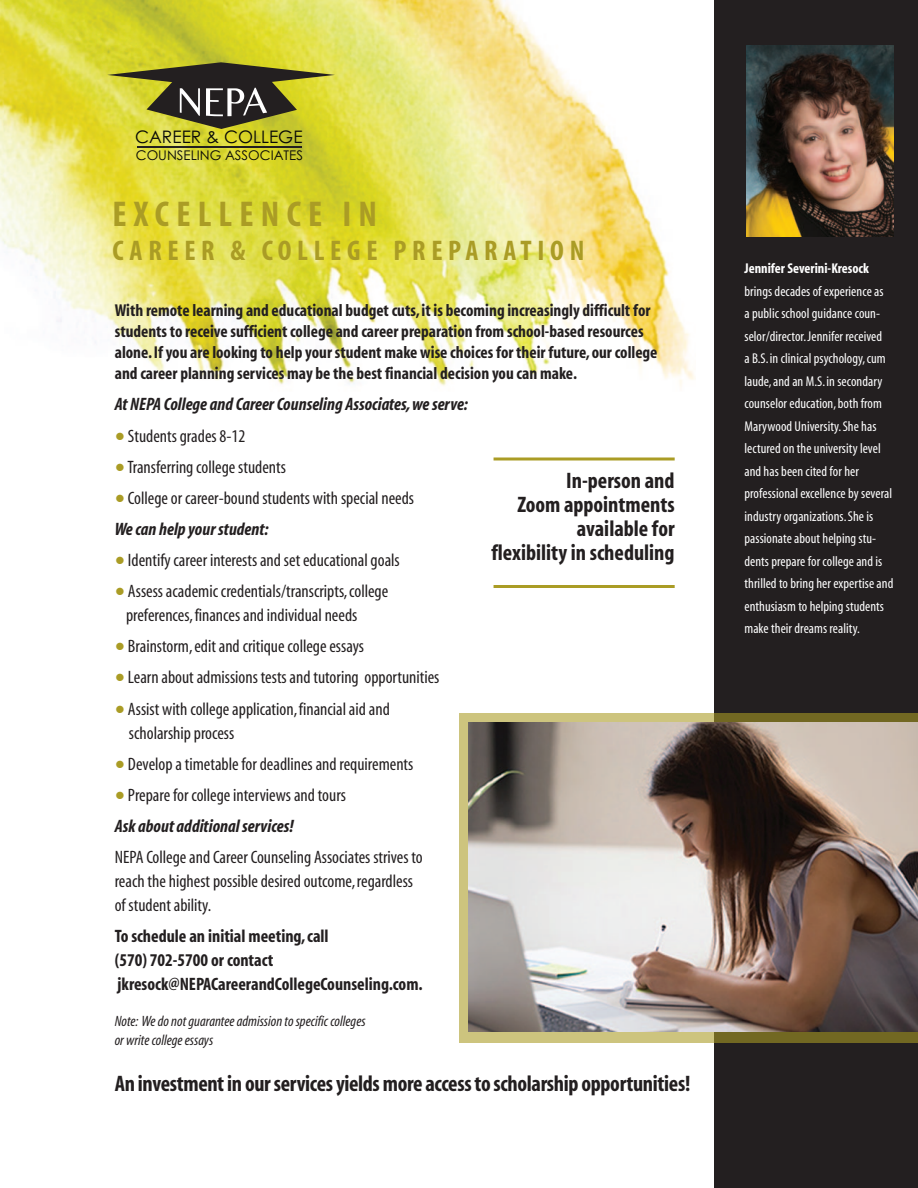
<style>
.page{position:relative;width:918px;height:1188px;background:#fff}
.page>*{position:absolute;margin:0;border:0;box-sizing:border-box;transform-origin:0 0}
.t1{font:700 condensed 36px "Myriad";letter-spacing:.2em;color:#aa9c25}
.t2{font:700 condensed 28.5px "Myriad";letter-spacing:.2em;color:#aa9c25}
.t3{font:700 condensed 22.5px/24px "Myriad";letter-spacing:-.015em;color:#231f20;text-align:right}
.t4{font:condensed 18px/24px "Myriad";color:#231f20}
.t5{font:italic 700 condensed 18px "Myriad";color:#231f20}
.t6{font:700 condensed 18px/24px "Myriad";color:#231f20}
.t7{font:700 condensed 17.25px/21px "Myriad";color:#231f20}
.t8{font:17.25px "Century Gothic";color:#080907}
.t9{font:italic condensed 15px/19.5px "Myriad";color:#231f20}
.t10{font:condensed 14.25px/22.5px "Myriad";letter-spacing:.005em;color:#fff}
.t11{font:13.35px "Century Gothic";color:#080907}
.s1{font-family:"Lucida Grande";font-stretch:normal;color:#aa9c25}
.s2{font-weight:700}
</style>
<div class="page">
<div style="left:714px;top:0;width:204px;height:1188px;background:#231f20"></div>
<img style="left:0;top:0;width:695px;height:387px">
<svg style="left:107px;top:62px;width:228px;height:67px"></svg>
<hr style="left:137px;top:147px;width:165px;height:1px;background:#231f20">
<img style="left:746px;top:45px;width:147px;height:192px">
<div style="left:459px;top:713px;width:459px;height:329px;background:#aa9c25;opacity:.59"></div>
<img style="left:469px;top:722px;width:449px;height:310px">
<hr style="left:494px;top:585px;width:181px;height:3px;background:#aa9c25">
<hr style="left:494px;top:458px;width:181px;height:2px;background:#aa9c25">
<p class="t8" style="left:135px;top:127px;width:169px">CAREER &amp; COLLEGE</p>
<p class="t11" style="left:136px;top:148px;width:169px">COUNSELING ASSOCIATES</p>
<p class="t1" style="left:112px;top:201px;width:266px">EXCELLENCE IN</p>
<p class="t2" style="left:112px;top:241px;width:473px">CAREER &amp; COLLEGE PREPARATION</p>
<p class="t7" style="left:115px;top:302px;width:544px">With remote learning and educational budget cuts, it is becoming increasingly difficult for students to receive sufficient college and career preparation from school-based resources alone. If you are looking to help your student make wise choices for their future, our college and career planning services may be the best financial decision you can make.</p>
<p class="t5" style="left:115px;top:398px;width:355px">At NEPA College and Career Counseling Associates, we serve:</p>
<p class="t4" style="left:115px;top:425px;width:132px"><span class="s1">●</span> Students grades 8-12</p>
<p class="t4" style="left:115px;top:456px;width:173px"><span class="s1">●</span> Transferring college students</p>
<p class="t4" style="left:115px;top:487px;width:301px"><span class="s1">●</span> College or career-bound students with special needs</p>
<p class="t5" style="left:115px;top:523px;width:155px">We can help your student:</p>
<p class="t4" style="left:115px;top:550px;width:286px"><span class="s1">●</span> Identify career interests and set educational goals</p>
<p class="t4" style="left:126px;top:581px;width:264px;text-indent:-11px"><span class="s1">●</span> Assess academic credentials/transcripts, college preferences, finances and individual needs</p>
<p class="t4" style="left:115px;top:636px;width:251px"><span class="s1">●</span> Brainstorm, edit and critique college essays</p>
<p class="t4" style="left:115px;top:667px;width:326px"><span class="s1">●</span> Learn about admissions tests and tutoring opportunities</p>
<p class="t4" style="left:129px;top:698px;width:262px;text-indent:-14px"><span class="s1">●</span> Assist with college application, financial aid and scholarship process</p>
<p class="t4" style="left:115px;top:753px;width:300px"><span class="s1">●</span> Develop a timetable for deadlines and requirements</p>
<p class="t4" style="left:115px;top:784px;width:233px"><span class="s1">●</span> Prepare for college interviews and tours</p>
<p class="t5" style="left:115px;top:820px;width:180px">Ask about additional services!</p>
<p class="t4" style="left:115px;top:847px;width:310px">NEPA College and Career Counseling Associates strives to reach the highest possible desired outcome, regardless of student ability.</p>
<p class="t6" style="left:115px;top:926px;width:310px">To schedule an initial meeting, call<br>(570) 702-5700 or contact jkresock@NEPACareerandCollegeCounseling.com.</p>
<p class="t9" style="left:115px;top:1012px;width:252px">Note: We do not guarantee admission to specific colleges or write college essays</p>
<p class="t3" style="left:491px;top:471px;width:185px">In-person and<br>Zoom appointments available for<br>flexibility in scheduling</p>
<p class="t3" style="left:115px;top:1073px;width:577px">An investment in our services yields more access to scholarship opportunities!</p>
<p class="t10" style="left:745px;top:258px;width:150px"><span class="s2">Jennifer Severini-Kresock </span>brings decades of experience as<br>a public school guidance coun&shy;selor/director. Jennifer received<br>a B.S. in clinical psychology, cum laude, and an M.S. in secondary counselor education, both from<br>Marywood University. She has lectured on the university level and has been cited for her professional excellence by several industry organizations. She is passionate about helping stu&shy;dents prepare for college and is thrilled to bring her expertise and enthusiasm to helping students make their dreams reality.</p>
</div>
